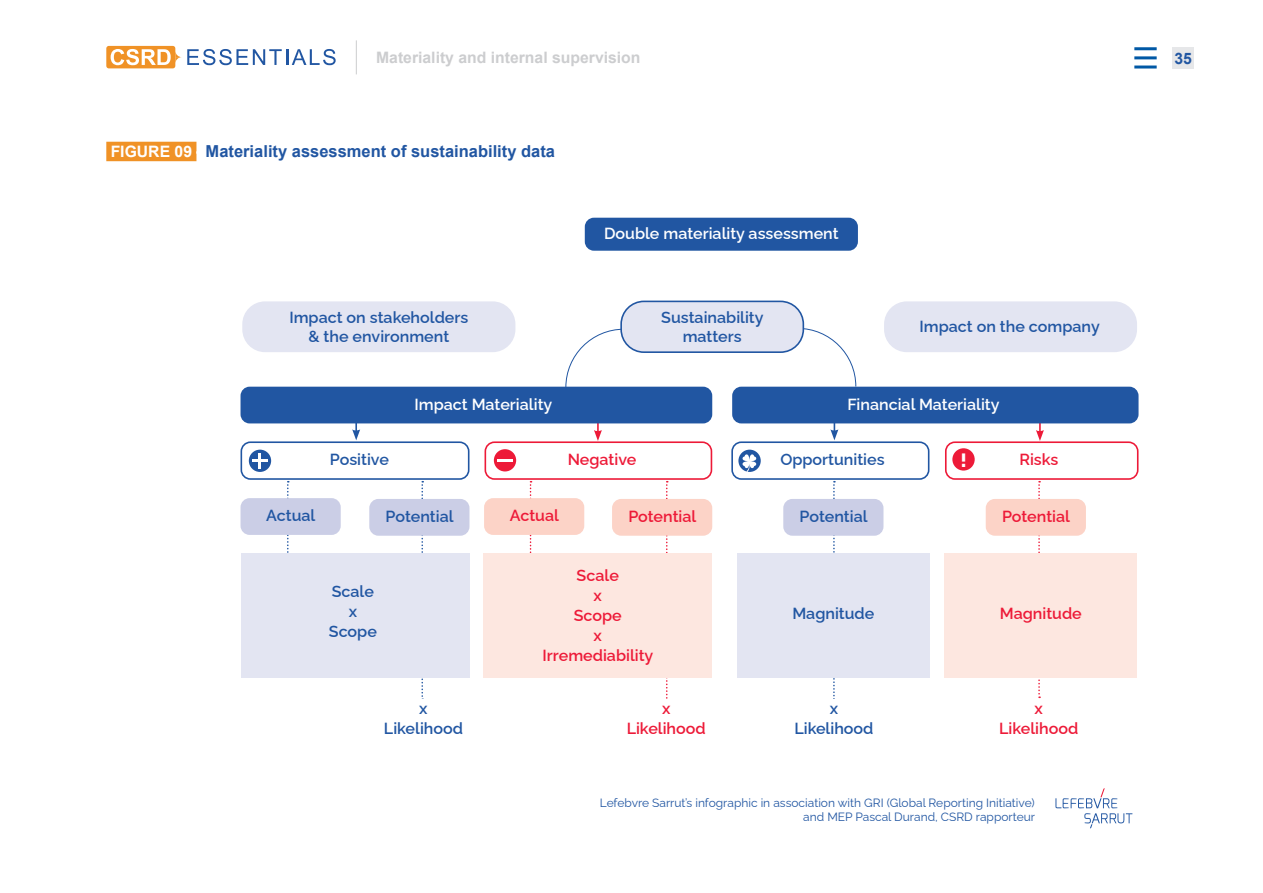
<style>
.page{position:relative;width:1263px;height:893px;background:#fff}
.page>*{position:absolute;margin:0;border:0;box-sizing:border-box;transform-origin:0 0}
.t1{font:800 19.35px "Raleway";color:#fff}
.H3_Infographic_Heading{font:700 16.5px "Arial";color:#2156a2}
.t2{font:600 16.05px/20px "Raleway";color:#2156a2;text-align:center}
.t3{font:600 16.05px/20px "Raleway";color:#ed1a38;text-align:center}
.t4{font:600 16.05px "Raleway";color:#fff}
.H3_figure{font:700 15.75px "Arial";color:#cccdcf}
.t5{font:700 15.75px "Arial";color:#2156a2}
.t6{font:12px/14.4px "Raleway";color:#2156a2;text-align:right}
.s1{font-size:15.75px;color:#fff}
.s2{color:#fff}
</style>
<div class="page">
<div style="left:106px;top:46px;width:69px;height:22px;background:#f09226;border-radius:3px"></div>
<svg style="left:111px;top:49px;width:225px;height:16px"></svg>
<hr style="left:356px;top:40px;width:1px;height:34px;background:#cccdcf">
<div style="left:1173px;top:47px;width:21px;height:22px;background:#e6e7e9"></div>
<div style="left:106px;top:142px;width:90px;height:19px;background:#f09226"></div>
<hr style="left:597px;top:413px;width:2px;height:20px;background:#ed1a38">
<svg style="left:594px;top:430px;width:8px;height:11px"></svg>
<hr style="left:1039px;top:413px;width:2px;height:20px;background:#ed1a38">
<svg style="left:1036px;top:430px;width:8px;height:11px"></svg>
<svg style="left:287px;top:481px;width:2px;height:72px"></svg>
<svg style="left:833px;top:481px;width:2px;height:218px"></svg>
<svg style="left:530px;top:481px;width:1px;height:72px"></svg>
<svg style="left:666px;top:481px;width:2px;height:218px"></svg>
<svg style="left:421px;top:481px;width:2px;height:218px"></svg>
<svg style="left:352px;top:423px;width:8px;height:17px"></svg>
<div style="left:732px;top:387px;width:406px;height:36px;background:#2156a2;border-radius:9px"></div>
<svg style="left:797px;top:327px;width:60px;height:60px"></svg>
<svg style="left:565px;top:328px;width:60px;height:59px"></svg>
<div style="left:585px;top:218px;width:273px;height:33px;background:#2156a2;border-radius:9px"></div>
<div style="left:242px;top:301px;width:273px;height:51px;background:#e3e5f2;border-radius:23px"></div>
<div style="left:240px;top:387px;width:472px;height:36px;background:#2156a2;border-radius:9px"></div>
<div style="left:240px;top:441px;width:229px;height:39px;border:2px solid #2156a2;border-radius:9px"></div>
<div style="left:731px;top:441px;width:198px;height:39px;border:2px solid #2156a2;border-radius:9px"></div>
<div style="left:484px;top:441px;width:228px;height:39px;border:2px solid #ed1a38;border-radius:9px"></div>
<div style="left:945px;top:441px;width:193px;height:39px;border:2px solid #ed1a38;border-radius:9px"></div>
<div style="left:621px;top:301px;width:182px;height:51px;background:#e3e5f2;border-radius:23px"></div>
<div style="left:620px;top:301px;width:184px;height:52px;border:2px solid #2156a2;border-radius:23px"></div>
<div style="left:884px;top:301px;width:253px;height:51px;background:#e3e5f2;border-radius:23px"></div>
<div style="left:240px;top:498px;width:101px;height:37px;background:#cbcee6;border-radius:9px"></div>
<div style="left:484px;top:498px;width:100px;height:37px;background:#fcd3c7;border-radius:9px"></div>
<div style="left:369px;top:499px;width:100px;height:37px;background:#cbcee6;border-radius:9px"></div>
<div style="left:612px;top:499px;width:100px;height:37px;background:#fcd3c7;border-radius:9px"></div>
<div style="left:783px;top:499px;width:100px;height:37px;background:#cbcee6;border-radius:9px"></div>
<div style="left:240px;top:553px;width:229px;height:125px;background:#e3e5f2"></div>
<div style="left:483px;top:553px;width:229px;height:125px;background:#fde7e0"></div>
<div style="left:737px;top:553px;width:192px;height:125px;background:#e3e5f2"></div>
<svg style="left:1038px;top:481px;width:2px;height:217px"></svg>
<div style="left:945px;top:553px;width:192px;height:125px;background:#fde7e0"></div>
<div style="left:986px;top:499px;width:100px;height:37px;background:#fcd3c7;border-radius:9px"></div>
<svg style="left:830px;top:423px;width:8px;height:17px"></svg>
<div style="left:249px;top:450px;width:22px;height:22px;background:#2156a2;border-radius:50%"></div>
<svg style="left:259px;top:453px;width:2px;height:16px"></svg>
<hr style="left:252px;top:459px;width:16px;height:3px;background:#fff">
<div style="left:494px;top:449px;width:22px;height:22px;background:#ed1a38;border-radius:50%"></div>
<hr style="left:497px;top:459px;width:16px;height:3px;background:#fff">
<div style="left:952px;top:448px;width:23px;height:23px;background:#ed1a38;border-radius:50%"></div>
<div style="left:738px;top:450px;width:23px;height:22px;background:#2156a2;border-radius:50%"></div>
<svg style="left:742px;top:454px;width:14px;height:18px"></svg>
<svg style="left:1055px;top:788px;width:77px;height:40px"></svg>
<hr style="left:1134px;top:47px;width:23px;height:3px;background:#0058a5">
<hr style="left:1134px;top:56px;width:23px;height:3px;background:#0058a5">
<hr style="left:1134px;top:66px;width:23px;height:3px;background:#0058a5">
<p class="H3_figure" style="left:376px;top:47px;width:266px">Materiality and internal supervision</p>
<p class="t5" style="left:1174px;top:48px;width:19px">35</p>
<p class="H3_Infographic_Heading" style="left:111px;top:140px;width:446px"><span class="s1">FIGURE 09</span> <span class="s2">–</span>Materiality assessment of sustainability data</p>
<p class="t4" style="left:604px;top:221px;width:236px">Double materiality assessment</p>
<p class="t2" style="left:289px;top:306px;width:181px;line-height:19.4px">Impact on stakeholders &amp; the environment</p>
<p class="t2" style="left:661px;top:306px;width:104px;line-height:19.4px">Sustainability matters</p>
<p class="t2" style="left:919px;top:315px;width:182px">Impact on the company</p>
<p class="t2" style="left:330px;top:448px;width:61px">Positive</p>
<p class="t4" style="left:414px;top:391px;width:139px">Impact Materiality</p>
<p class="t4" style="left:847px;top:391px;width:154px">Financial Materiality</p>
<p class="t1" style="left:960px;top:444px;width:8px">!</p>
<p class="t3" style="left:568px;top:448px;width:70px">Negative</p>
<p class="t2" style="left:780px;top:448px;width:106px">Opportunities</p>
<p class="t3" style="left:1019px;top:448px;width:40px">Risks</p>
<p class="t2" style="left:266px;top:504px;width:51px">Actual</p>
<p class="t2" style="left:386px;top:504px;width:69px">Potential</p>
<p class="t3" style="left:510px;top:504px;width:51px">Actual</p>
<p class="t3" style="left:628px;top:504px;width:69px">Potential</p>
<p class="t2" style="left:800px;top:504px;width:69px">Potential</p>
<p class="t3" style="left:1002px;top:504px;width:69px">Potential</p>
<p class="t2" style="left:329px;top:580px;width:50px">Scale x<br>Scope</p>
<p class="t3" style="left:543px;top:563px;width:112px">Scale<br>x<br>Scope<br>x<br>Irremediability</p>
<p class="t2" style="left:792px;top:601px;width:83px">Magnitude</p>
<p class="t3" style="left:1000px;top:601px;width:83px">Magnitude</p>
<p class="t2" style="left:384px;top:697px;width:81px">x<br>Likelihood</p>
<p class="t3" style="left:999px;top:697px;width:81px">x<br>Likelihood</p>
<p class="t2" style="left:794px;top:697px;width:81px">x<br>Likelihood</p>
<p class="t3" style="left:627px;top:697px;width:81px">x<br>Likelihood</p>
<p class="t6" style="left:600px;top:794px;width:437px">Lefebvre Sarrut’s infographic in association with GRI (Global Reporting Initiative) and MEP Pascal Durand, CSRD rapporteur</p>
</div>
